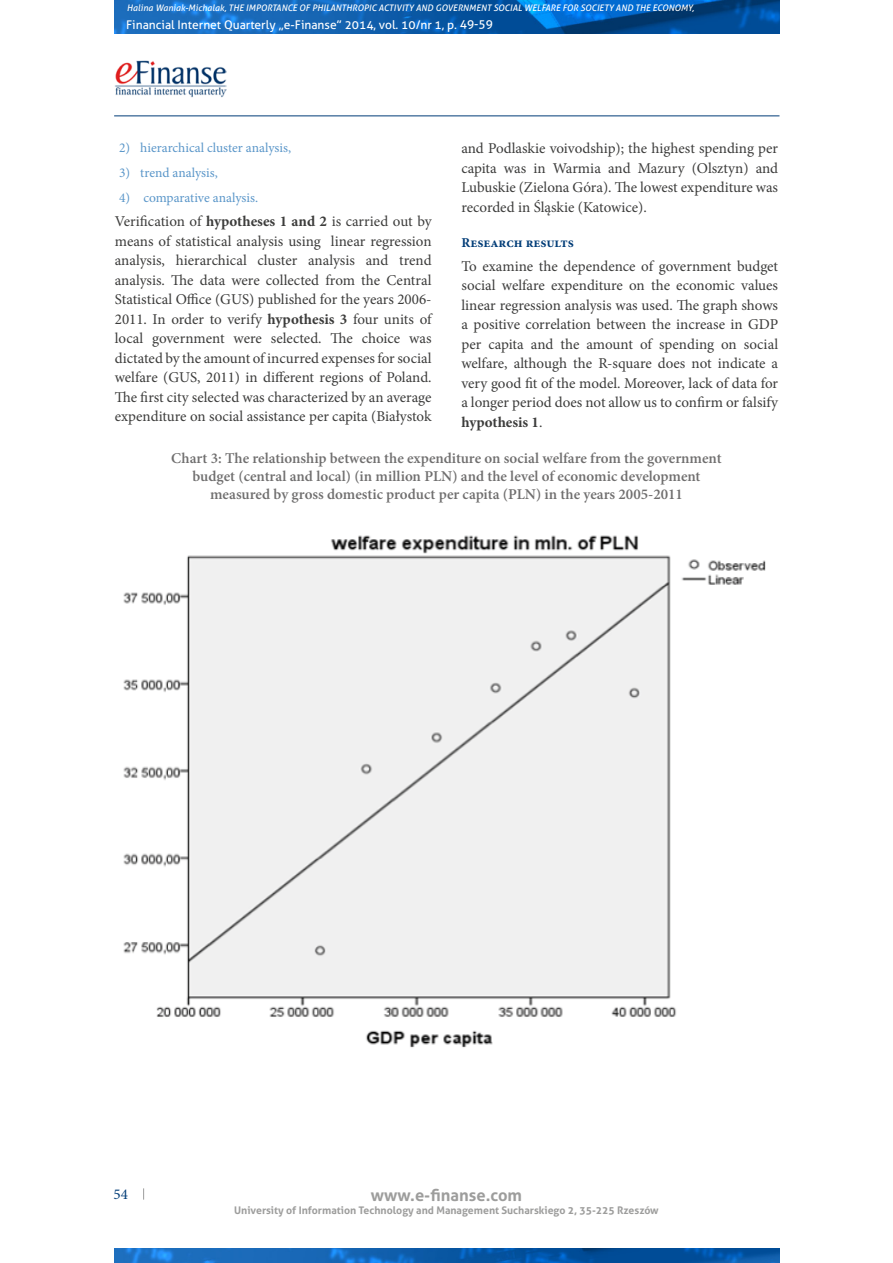
<style>
.page{position:relative;width:893px;height:1263px;background:#fff}
.page>*{position:absolute;margin:0;border:0;box-sizing:border-box;transform-origin:0 0}
.t1{font:700 16.5px "Aller";color:#9d9d9c}
.t2{font:15px/19.5px "Minion Pro";color:#3c3c3b;text-align:justify}
.t3{font:600 15px/18px "Minion Pro";color:#706f6f;text-align:center}
.t4{font:15px "Minion Pro";color:#003c77}
.t5{font:13.5px "Minion Pro";letter-spacing:-.005em;color:#5a96c9}
.t6{font:700 13.5px "Minion Pro";color:#003c77}
.t7{font:12px "Aller";color:#fff}
.t8{font:700 10.5px "Aller";color:#9d9d9c}
.t9{font:italic 9px "Aller";color:#fff}
.s1{font-weight:700}
</style>
<div class="page">
<img style="left:115px;top:60px;width:112px;height:37px">
<img style="left:114px;top:0;width:665px;height:33px">
<img style="left:114px;top:1248px;width:665px;height:15px">
<hr style="left:114px;top:116px;width:665px;height:1px;background:#003c77">
<img style="left:123px;top:535px;width:643px;height:513px">
<p class="t9" style="left:127px;top:2px;width:569px">Halina Waniak-Michalak, THE IMPORTANCE OF PHILANTHROPIC ACTIVITY AND GOVERNMENT SOCIAL WELFARE FOR SOCIETY AND THE ECONOMY,</p>
<p class="t7" style="left:126px;top:17px;width:368px">Financial Internet Quarterly „e-Finanse” 2014, vol. 10/nr 1, p. 49-59</p>
<p class="t5" style="left:119px;top:139px;width:174px">2) hierarchical cluster analysis,</p>
<p class="t5" style="left:119px;top:164px;width:100px">3) trend analysis,</p>
<p class="t5" style="left:119px;top:189px;width:141px">4) comparative analysis.</p>
<p class="t2" style="left:115px;top:212px;width:318px">Verification of <span class="s1">hypotheses 1 and 2</span> is carried out by means of statistical analysis using linear regression analysis, hierarchical cluster analysis and trend analysis. The data were collected from the Central Statistical Office (GUS) published for the years 2006- 2011. In order to verify <span class="s1">hypothesis 3</span> four units of local government were selected. The choice was dictated by the amount of incurred expenses for social welfare (GUS, 2011) in different regions of Poland.<br>The first city selected was characterized by an average expenditure on social assistance per capita (Białystok</p>
<p class="t2" style="left:461px;top:139px;width:318px">and Podlaskie voivodship); the highest spending per capita was in Warmia and Mazury (Olsztyn) and Lubuskie (Zielona Góra). The lowest expenditure was recorded in Śląskie (Katowice).</p>
<p class="t6" style="left:461px;top:233px;width:114px">Research results</p>
<p class="t2" style="left:461px;top:256px;width:318px">To examine the dependence of government budget social welfare expenditure on the economic values linear regression analysis was used. The graph shows a positive correlation between the increase in GDP per capita and the amount of spending on social welfare, although the R-square does not indicate a very good fit of the model. Moreover, lack of data for a longer period does not allow us to confirm or falsify <span class="s1">hypothesis 1</span>.</p>
<p class="t3" style="left:171px;top:449px;width:552px">Chart 3: The relationship between the expenditure on social welfare from the government budget (central and local) (in million PLN) and the level of economic development measured by gross domestic product per capita (PLN) in the years 2005-2011</p>
<p class="t4" style="left:113px;top:1184px;width:16px">54</p>
<p class="t1" style="left:371px;top:1184px;width:153px">www.e-finanse.com</p>
<p class="t8" style="left:234px;top:1204px;width:426px">University of Information Technology and Management Sucharskiego 2, 35-225 Rzeszów</p>
</div>
